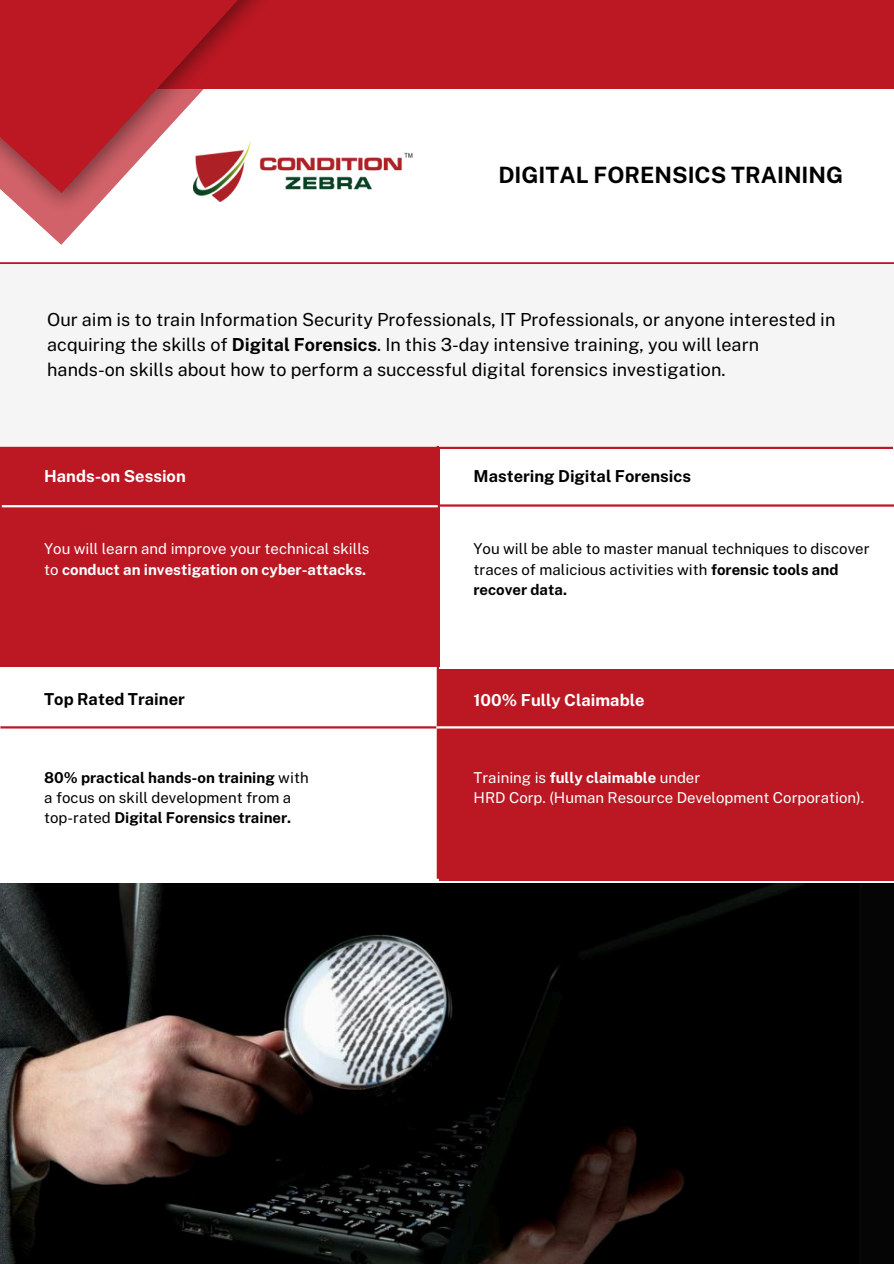
<style>
.page{position:relative;width:894px;height:1264px;background:#fff}
.page>*{position:absolute;margin:0;border:0;box-sizing:border-box;transform-origin:0 0}
.t1{font:700 22.5px "Public Sans";color:#000}
.t2{font:18px/24.8px "Public Sans";color:#000}
.t3{font:700 16.5px "Public Sans";color:#000}
.t4{font:700 16.5px "Public Sans";color:#fff}
.t5{font:15px/20.2px "Public Sans";color:#fff}
.t6{font:15px/20.2px "Public Sans";color:#000}
.t7{font:700 15px/20.2px "Public Sans";color:#000}
.s1{font-weight:700}
.s2{font-weight:400}
</style>
<div class="page">
<div style="left:44px;top:52px;width:849px;height:37px;background:#bc1823"></div>
<div style="left:56px;top:0;width:837px;height:55px;background:#bc1823"></div>
<svg style="left:44px;top:229px;width:32px;height:16px"></svg>
<img style="left:4px;top:193px;width:219px;height:36px">
<svg style="left:0;top:0;width:261px;height:193px;fill:#bc1823"></svg>
<img style="left:193px;top:141px;width:219px;height:60px">
<hr style="left:0;top:262px;width:893px;height:2px;background:#bc1823">
<div style="left:0;top:264px;width:893px;height:182px;background:#f5f5f5"></div>
<div style="left:439px;top:666px;width:454px;height:214px;background:#bc1823"></div>
<hr style="left:436px;top:446px;width:3px;height:432px;background:#bc1823">
<div style="left:439px;top:447px;width:454px;height:221px;background:#fff"></div>
<div style="left:0;top:449px;width:439px;height:218px;background:#bc1823"></div>
<hr style="left:2px;top:505px;width:436px;height:2px;background:#fff">
<hr style="left:438px;top:504px;width:455px;height:2px;background:#bc1823">
<hr style="left:0;top:447px;width:892px;height:2px;background:#bc1823">
<hr style="left:0;top:726px;width:436px;height:2px;background:#bc1823">
<hr style="left:436px;top:726px;width:457px;height:2px;background:#fff">
<img style="left:0;top:883px;width:893px;height:380px">
<p class="t1" style="left:498px;top:162px;width:346px">DIGITAL FORENSICS TRAINING</p>
<p class="t2" style="left:47px;top:307px;width:789px">Our aim is to train Information Security Professionals, IT Professionals, or anyone interested in acquiring the skills of <span class="s1">Digital Forensics</span>. In this 3-day intensive training, you will learn hands-on skills about how to perform a successful digital forensics investigation.</p>
<h2 class="t4" style="left:44px;top:466px;width:143px">Hands-on Session</h2>
<p class="t3" style="left:473px;top:466px;width:219px">Mastering Digital Forensics</p>
<p class="t5" style="left:44px;top:538px;width:327px">You will learn and improve your technical skills to <span class="s1">conduct an investigation on cyber-attacks.</span></p>
<p class="t6" style="left:473px;top:538px;width:397px">You will be able to master manual techniques to discover traces of malicious activities with <span class="s1">forensic tools and recover data.</span></p>
<h3 class="t3" style="left:44px;top:689px;width:142px">Top Rated Trainer</h3>
<h2 class="t7" style="left:44px;top:767px;width:266px">80% practical hands-on training <span class="s2">with a focus on skill development from a top-rated</span> Digital Forensics trainer.</h2>
<p class="t4" style="left:473px;top:690px;width:172px">100% Fully Claimable</p>
<h1 class="t5" style="left:473px;top:767px;width:228px">Training is <span class="s1">fully claimable</span> under</h1>
<p class="t5" style="left:473px;top:787px;width:392px">HRD Corp. (Human Resource Development Corporation).</p>
</div>
